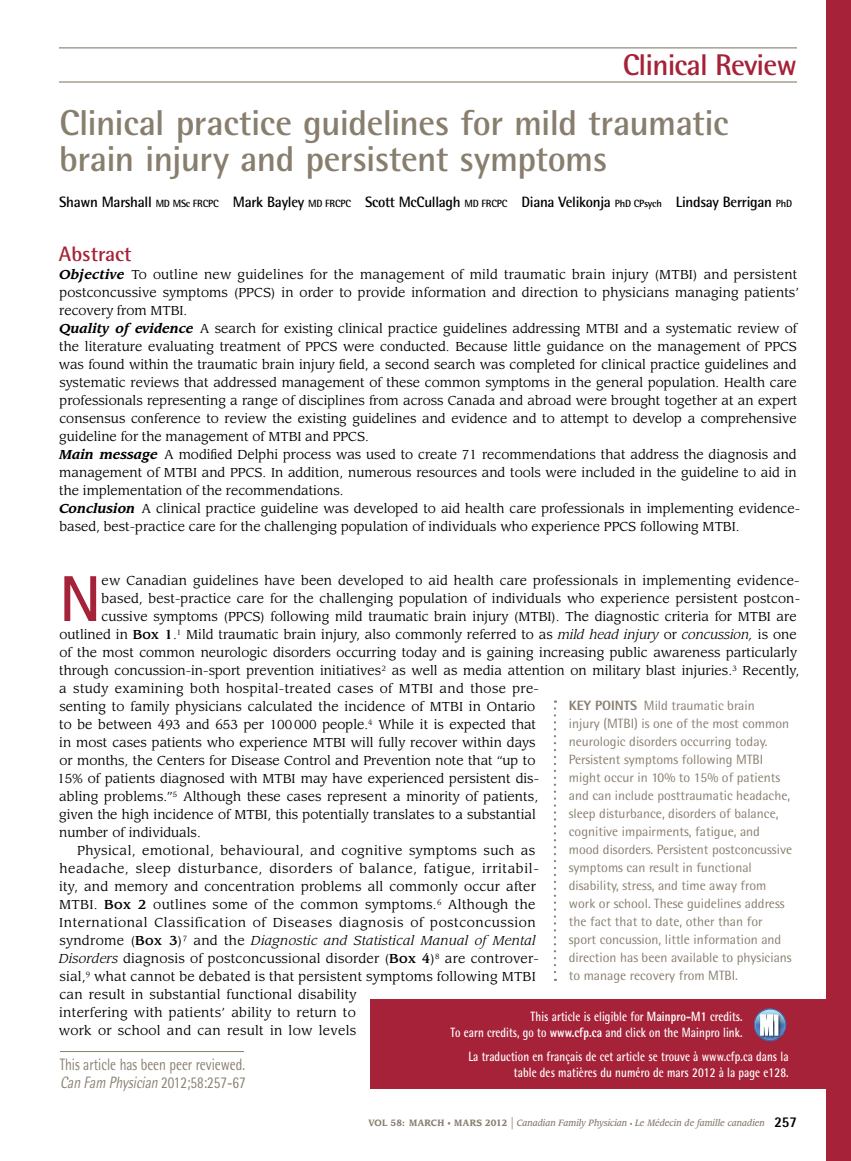
<style>
.page{position:relative;width:851px;height:1161px;background:#fff}
.page>*{position:absolute;margin:0;border:0;box-sizing:border-box;transform-origin:0 0}
.t1{font:700 64.95px "Rotis Semi Sans Std";color:#a52238}
.t2{font:700 36px/36px "Rotis Semi Sans Std";letter-spacing:-.015em;color:#887e6e}
.t3{font:700 30px "Rotis Semi Sans Std";letter-spacing:-.03em;color:#a52238}
.t4{font:700 21px "Rotis Semi Sans Std";color:#a52238}
.t5{font:16.5px/18px "Rotis Semi Sans Std";color:#887e6e;scale:.8 1}
.t6{font:700 15px "Rotis Semi Sans Std";letter-spacing:-.02em;color:#000}
.t7{font:13.5px/18px "Rotis Semi Sans Std";color:#887e6e}
.t8{font:700 13.5px/16.5px "Rotis Semi Sans Std";letter-spacing:.01em;color:#fff;text-align:right;scale:.8 1}
.t9{font:12.75px/18px "Leawood Std";color:#000}
.t10{font:12.75px "Leawood Std";letter-spacing:.045em;color:#000}
.t11{font:12.75px "Leawood Std";letter-spacing:.03em;color:#000}
.t12{font:12.75px "Leawood Std";letter-spacing:.02em;color:#000}
.t13{font:italic 12.75px "Leawood Std";letter-spacing:.02em;color:#000}
.t14{font:12.75px "Leawood Std";letter-spacing:.025em;color:#000}
.t15{font:italic 500 9px "Leawood Std";color:#887e6e;scale:.9 1}
.s1{font-size:10.5px}
.s2{font-weight:700;font-style:italic}
.s3{font-weight:500}
.s4{font-style:italic}
.s5{font-style:normal}
.s6{font-weight:500;font-style:normal}
.s7{font-weight:800}
.s8{font-weight:700;font-style:normal}
.s9{font-weight:700;font-style:normal;font-size:7.5px}
.s10{font-weight:400;font-style:normal;font-size:15px}
.s11{font-style:normal;font-size:6px}
.s12{font-family:"Rotis Semi Sans Std";font-weight:800;font-style:normal;font-size:15px;color:#000}
</style>
<div class="page">
<div style="left:826px;top:0;width:24px;height:1161px;background:#a52238"></div>
<hr style="left:60px;top:1051px;width:184px;height:1px;background:#887e6e">
<svg style="left:554px;top:700px;width:2px;height:281px"></svg>
<hr style="left:59px;top:47px;width:737px;height:1px;background:#887e6e">
<hr style="left:59px;top:81px;width:737px;height:2px;background:#887e6e">
<div style="left:370px;top:999px;width:460px;height:90px;background:#a52238"></div>
<div style="left:754px;top:1009px;width:32px;height:32px;border:1px solid #4b68b1;border-radius:50%"></div>
<svg style="left:754px;top:1008px;width:31px;height:34px"></svg>
<h3 class="t3" style="left:622px;top:47px;width:176px">Clinical Review</h3>
<h2 class="t2" style="left:59px;top:104px;width:671px">Clinical practice guidelines for mild traumatic brain injury and persistent symptoms</h2>
<p class="t6" style="left:59px;top:193px;width:734px">Shawn Marshall <span class="s1">MD MSc FRCPC</span> Mark Bayley <span class="s1">MD FRCPC</span> Scott McCullagh <span class="s1">MD FRCPC</span> Diana Velikonja <span class="s1">PhD CPsych</span> Lindsay Berrigan <span class="s1">PhD</span></p>
<h3 class="t4" style="left:59px;top:241px;width:74px">Abstract</h3>
<p class="t9" style="left:59px;top:266px;width:743px"><span class="s2">Objective</span> To outline new guidelines for the management of mild traumatic brain injury (MTBI) and persistent postconcussive symptoms (PPCS) in order to provide information and direction to physicians managing patients’ recovery from MTBI.<br><span class="s2">Quality of evidence</span> A search for existing clinical practice guidelines addressing MTBI and a systematic review of the literature evaluating treatment of PPCS were conducted. Because little guidance on the management of PPCS was found within the traumatic brain injury field, a second search was completed for clinical practice guidelines and systematic reviews that addressed management of these common symptoms in the general population. Health care professionals representing a range of disciplines from across Canada and abroad were brought together at an expert consensus conference to review the existing guidelines and evidence and to attempt to develop a comprehensive guideline for the management of MTBI and PPCS.<br><span class="s2">Main message</span> A modified Delphi process was used to create 71 recommendations that address the diagnosis and management of MTBI and PPCS. In addition, numerous resources and tools were included in the guideline to aid in the implementation of the recommendations.<br><span class="s2">Conclusion</span> A clinical practice guideline was developed to aid health care professionals in implementing evidence&shy;based, best-practice care for the challenging population of individuals who experience PPCS following MTBI.</p>
<h1 class="t1" style="left:59px;top:559px;width:44px">N</h1>
<p class="t9" style="left:102px;top:572px;width:699px">ew Canadian guidelines have been developed to aid health care professionals in implementing evidence-</p>
<p class="t9" style="left:102px;top:590px;width:700px">based, best-practice care for the challenging population of individuals who experience persistent postcon-</p>
<p class="t9" style="left:102px;top:608px;width:696px">cussive symptoms (PPCS) following mild traumatic brain injury (MTBI). The diagnostic criteria for MTBI are</p>
<p class="t9" style="left:59px;top:626px;width:738px">outlined in <span class="s3">Box 1</span>.<sup>1</sup> Mild traumatic brain injury, also commonly referred to as <span class="s4">mild head injury</span> or <span class="s4">concussion,</span> is one</p>
<p class="t9" style="left:59px;top:644px;width:739px">of the most common neurologic disorders occurring today and is gaining increasing public awareness particularly</p>
<p class="t9" style="left:59px;top:662px;width:741px">through concussion-in-sport prevention initiatives<sup>2</sup> as well as media attention on military blast injuries.<sup>3</sup> Recently,</p>
<p class="t11" style="left:59px;top:681px;width:481px">a study examining both hospital-treated cases of MTBI and those pre-</p>
<p class="t9" style="left:59px;top:698px;width:477px">senting to family physicians calculated the incidence of MTBI in Ontario</p>
<p class="t9" style="left:59px;top:716px;width:478px">to be between 493 and 653 per 100000 people.<sup>4</sup> While it is expected that</p>
<p class="t9" style="left:59px;top:734px;width:477px">in most cases patients who experience MTBI will fully recover within days</p>
<p class="t9" style="left:59px;top:752px;width:477px">or months, the Centers for Disease Control and Prevention note that “up to</p>
<p class="t9" style="left:57px;top:770px;width:483px">15% of patients diagnosed with MTBI may have experienced persistent dis-</p>
<p class="t9" style="left:59px;top:788px;width:480px">abling problems.”<sup>5</sup> Although these cases represent a minority of patients,</p>
<p class="t9" style="left:59px;top:806px;width:478px">given the high incidence of MTBI, this potentially translates to a substantial</p>
<p class="t9" style="left:59px;top:824px;width:143px">number of individuals.</p>
<p class="t11" style="left:77px;top:843px;width:460px">Physical, emotional, behavioural, and cognitive symptoms such as</p>
<p class="t10" style="left:59px;top:861px;width:481px">headache, sleep disturbance, disorders of balance, fatigue, irritabil-</p>
<p class="t9" style="left:59px;top:878px;width:478px">ity, and memory and concentration problems all commonly occur after</p>
<p class="t14" style="left:59px;top:897px;width:478px">MTBI. <span class="s3">Box 2</span> outlines some of the common symptoms.<sup>6</sup> Although the</p>
<p class="t10" style="left:59px;top:915px;width:478px">International Classification of Diseases diagnosis of postconcussion</p>
<p class="t13" style="left:59px;top:933px;width:478px"><span class="s5">syndrome (</span><span class="s6">Box 3</span><span class="s5">)</span><sup>7</sup> <span class="s5">and the</span> Diagnostic and Statistical Manual of Mental</p>
<p class="t9" style="left:59px;top:950px;width:481px"><span class="s4">Disorders</span> diagnosis of postconcussional disorder (<span class="s3">Box 4</span>)<sup>8</sup> are controver-</p>
<p class="t9" style="left:59px;top:968px;width:478px">sial,<sup>9</sup> what cannot be debated is that persistent symptoms following MTBI</p>
<p class="t9" style="left:59px;top:986px;width:298px">can result in substantial functional disability</p>
<p class="t12" style="left:59px;top:1005px;width:298px">interfering with patients’ ability to return to</p>
<p class="t12" style="left:59px;top:1023px;width:299px">work or school and can result in low levels</p>
<p class="t7" style="left:568px;top:697px;width:225px"><span class="s7">KEY POINTS</span> Mild traumatic brain<br>injury (MTBI) is one of the most common neurologic disorders occurring today.<br>Persistent symptoms following MTBI might occur in 10% to 15% of patients and can include posttraumatic headache, sleep disturbance, disorders of balance, cognitive impairments, fatigue, and mood disorders. Persistent postconcussive symptoms can result in functional disability, stress, and time away from work or school. These guidelines address the fact that to date, other than for sport concussion, little information and direction has been available to physicians to manage recovery from MTBI.</p>
<p class="t8" style="left:450px;top:1008px;width:367px">This article is eligible for <span class="s7">Mainpro-M1</span> credits.<br>To earn credits, go to <span class="s7">www.cfp.ca</span> and click on the Mainpro link.</p>
<p class="t8" style="left:468px;top:1048px;width:402px">La traduction en français de cet article se trouve à www.cfp.ca dans la table des matières du numéro de mars 2012 à la page e128.</p>
<p class="t5" style="left:60px;top:1055px;width:234px">This article has been peer reviewed.<br><span class="s4">Can Fam Physician</span> 2012;58:257-67</p>
<p class="t15" style="left:368px;top:1118px;width:477px"><span class="s8">Vol 58: MARCH</span> <span class="s9">•</span> <span class="s8">MARS 2012</span> <span class="s10">|</span> Canadian Family Physician <span class="s11">•</span> Le Médecin de famille canadien <span class="s12">257</span></p>
</div>
